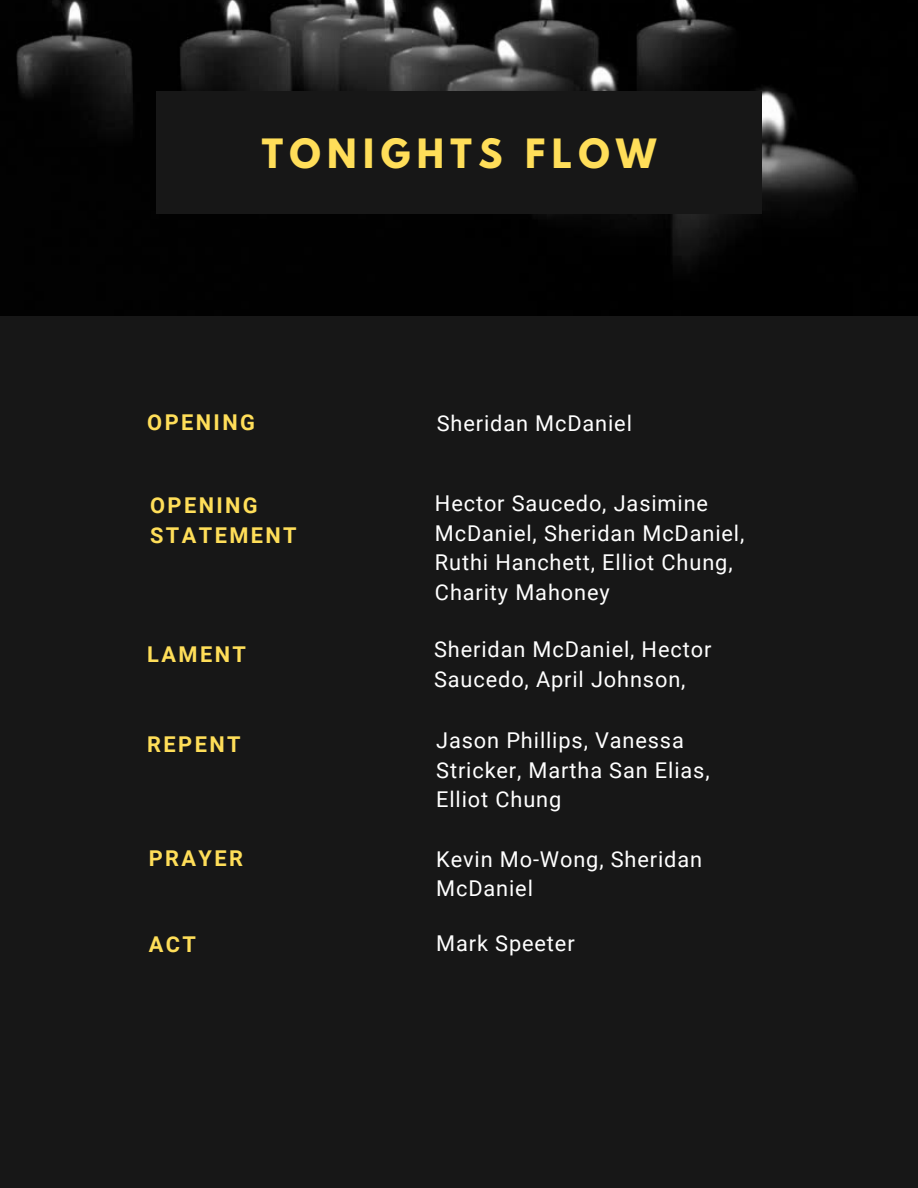
<style>
.page{position:relative;width:918px;height:1188px;background:#171717}
.page>*{position:absolute;margin:0;border:0;box-sizing:border-box;transform-origin:0 0}
.t1{font:700 35.85px "League Spartan";letter-spacing:.18em;color:#ffde59}
.t2{font:21.75px/29.7px "Roboto";letter-spacing:.04em;color:#fff}
.t3{font:700 21.75px/29.7px "Roboto";letter-spacing:.11em;color:#ffde59}
</style>
<div class="page">
<img style="left:0;top:0;width:918px;height:316px">
<div style="left:156px;top:92px;width:605px;height:121px;background:#171717"></div>
<h1 class="t1" style="left:262px;top:135px;width:396px">TONIGHTS FLOW</h1>
<p class="t3" style="left:147px;top:408px;width:109px">OPENING</p>
<p class="t2" style="left:437px;top:408px;width:197px">Sheridan McDaniel</p>
<p class="t3" style="left:150px;top:491px;width:148px">OPENING<br>STATEMENT</p>
<p class="t2" style="left:435px;top:489px;width:311px">Hector Saucedo, Jasimine<br>McDaniel, Sheridan McDaniel,<br>Ruthi Hanchett, Elliot Chung,<br>Charity Mahoney</p>
<p class="t3" style="left:147px;top:640px;width:100px">LAMENT</p>
<p class="t2" style="left:434px;top:635px;width:279px">Sheridan McDaniel, Hector<br>Saucedo, April Johnson,</p>
<p class="t3" style="left:147px;top:730px;width:95px">REPENT</p>
<p class="t3" style="left:149px;top:844px;width:96px">PRAYER</p>
<p class="t3" style="left:149px;top:930px;width:49px">ACT</p>
<p class="t2" style="left:436px;top:726px;width:275px">Jason Phillips, Vanessa<br>Stricker, Martha San Elias,<br>Elliot Chung</p>
<p class="t2" style="left:436px;top:844px;width:267px">Kevin Mo-Wong, Sheridan<br>McDaniel</p>
<p class="t2" style="left:436px;top:929px;width:140px">Mark Speeter</p>
</div>
